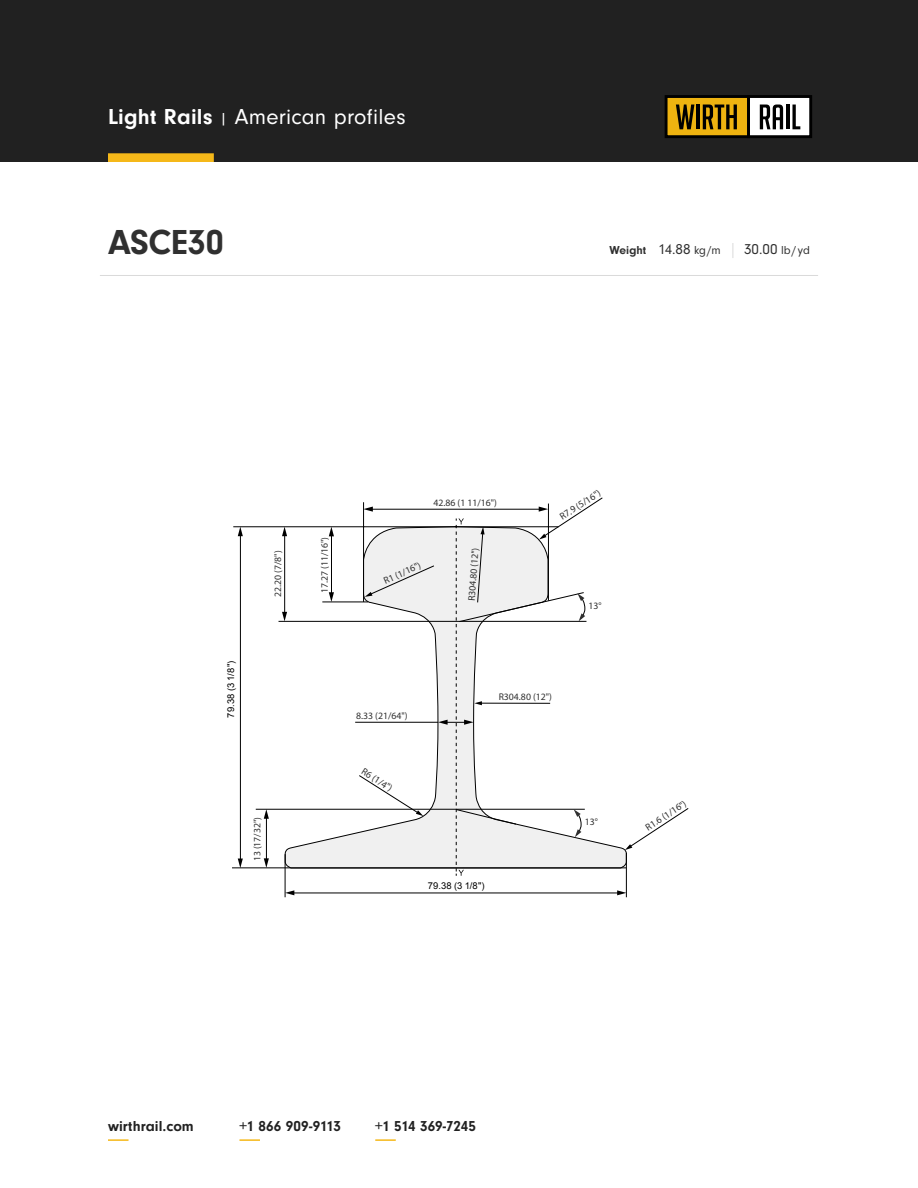
<style>
.page{position:relative;width:918px;height:1188px;background:#fff}
.page>*{position:absolute;margin:0;border:0;box-sizing:border-box;transform-origin:0 0}
.t1{font:700 36px "Neuzeit Gro";letter-spacing:-.005em;color:#303030}
.t2{font:22.5px "Neuzeit Gro";letter-spacing:.01em;color:#fff}
.t3{font:700 15px "Neuzeit Gro";letter-spacing:.005em;color:#212121}
.t4{font:15px "Neuzeit Gro";color:#303030}
.t5{font:700 12px "Neuzeit Gro";color:#303030}
.t6{font:9.75px "Myriad Pro";color:#303030}
.t7{font:9.45px "Arial";letter-spacing:.015em;color:#000}
.s1{font-weight:700}
.s2{font-size:15px}
.s3{font-weight:400;font-size:15px}
.s4{font-weight:400}
.s5{font-size:12px}
</style>
<div class="page">
<div style="left:0;top:0;width:918px;height:163px;background:#212121"></div>
<div style="left:108px;top:153px;width:106px;height:12px;background:#f5b819"></div>
<div style="left:0;top:163px;width:918px;height:15px;background:#fff"></div>
<hr style="left:108px;top:1139px;width:21px;height:2px;background:#f5b819">
<hr style="left:239px;top:1139px;width:21px;height:2px;background:#f5b819">
<hr style="left:375px;top:1139px;width:21px;height:2px;background:#f5b819">
<div style="left:666px;top:97px;width:83px;height:40px;background:#eeb310"></div>
<div style="left:665px;top:95px;width:85px;height:43px;border:3px solid #000"></div>
<div style="left:749px;top:97px;width:62px;height:40px;background:#fff"></div>
<div style="left:747px;top:95px;width:65px;height:43px;border:3px solid #000"></div>
<svg style="left:676px;top:105px;width:18px;height:24px"></svg>
<hr style="left:696px;top:105px;width:4px;height:24px;background:#000">
<svg style="left:703px;top:105px;width:34px;height:24px"></svg>
<svg style="left:760px;top:105px;width:23px;height:24px"></svg>
<hr style="left:786px;top:105px;width:3px;height:24px;background:#000">
<svg style="left:792px;top:105px;width:8px;height:24px"></svg>
<hr style="left:100px;top:275px;width:718px;height:1px;background:#dadada">
<svg style="left:285px;top:527px;width:342px;height:341px"></svg>
<hr style="left:279px;top:621px;width:307px;height:1px;background:#000">
<hr style="left:233px;top:526px;width:326px;height:1px;background:#000">
<hr style="left:355px;top:722px;width:83px;height:1px;background:#000">
<hr style="left:322px;top:602px;width:46px;height:1px;background:#000">
<hr style="left:232px;top:868px;width:394px;height:1px;background:#000">
<hr style="left:285px;top:854px;width:1px;height:43px;background:#000">
<hr style="left:626px;top:853px;width:1px;height:44px;background:#000">
<hr style="left:256px;top:809px;width:329px;height:1px;background:#000">
<hr style="left:293px;top:893px;width:326px;height:1px;background:#000">
<svg style="left:285px;top:890px;width:9px;height:5px"></svg>
<svg style="left:617px;top:890px;width:9px;height:5px"></svg>
<svg style="left:625px;top:808px;width:64px;height:42px"></svg>
<hr style="left:240px;top:534px;width:1px;height:326px;background:#000">
<svg style="left:238px;top:859px;width:5px;height:9px"></svg>
<svg style="left:238px;top:527px;width:5px;height:9px"></svg>
<hr style="left:284px;top:534px;width:1px;height:80px;background:#000">
<svg style="left:282px;top:612px;width:5px;height:9px"></svg>
<svg style="left:282px;top:527px;width:5px;height:9px"></svg>
<hr style="left:331px;top:535px;width:1px;height:59px;background:#000">
<svg style="left:329px;top:592px;width:5px;height:10px"></svg>
<svg style="left:329px;top:527px;width:5px;height:9px"></svg>
<hr style="left:266px;top:817px;width:1px;height:43px;background:#000">
<svg style="left:264px;top:858px;width:5px;height:10px"></svg>
<svg style="left:264px;top:809px;width:5px;height:10px"></svg>
<svg style="left:358px;top:497px;width:245px;height:379px"></svg>
<svg style="left:733px;top:243px;width:1px;height:15px"></svg>
<h2 class="t2" style="left:108px;top:105px;width:299px"><span class="s1">Light Rails</span> <span class="s2">|</span> American profiles</h2>
<h1 class="t1" style="left:108px;top:222px;width:117px">ASCE30</h1>
<p class="t5" style="left:610px;top:243px;width:113px">Weight <span class="s3">14.88</span> <span class="s4">kg/m</span></p>
<h3 class="t4" style="left:744px;top:241px;width:67px">30.00 <span class="s5">lb/yd</span></h3>
<p class="t7" style="left:225px;top:718px;width:58px;rotate:-90deg">79.38 (3 1/8")</p>
<p class="t6" style="left:272px;top:597px;width:48px;rotate:-90deg">22.20 (7/8")</p>
<p class="t6" style="left:251px;top:861px;width:46px;rotate:-90deg">13 (17/32")</p>
<p class="t6" style="left:319px;top:593px;width:58px;rotate:-90deg">17.27 (11/16")</p>
<p class="t6" style="left:382px;top:575px;width:41px;rotate:-24deg">R1 (1/16")</p>
<p class="t6" style="left:433px;top:497px;width:65px">42.86 (1 11/16")</p>
<p class="t6" style="left:557px;top:512px;width:48px;rotate:-33deg">R7.9 (5/16")</p>
<p class="t6" style="left:466px;top:600px;width:55px;rotate:-86deg">R304.80 (12")</p>
<p class="t6" style="left:589px;top:600px;width:15px">13°</p>
<p class="t6" style="left:356px;top:710px;width:53px">8.33 (21/64")</p>
<p class="t6" style="left:366px;top:765px;width:36px;rotate:33deg">R6 (1/4")</p>
<p class="t6" style="left:499px;top:691px;width:55px">R304.80 (12")</p>
<p class="t7" style="left:428px;top:880px;width:58px">79.38 (3 1/8")</p>
<p class="t6" style="left:585px;top:815px;width:15px">13°</p>
<p class="t6" style="left:643px;top:823px;width:48px;rotate:-33deg">R1.6 (1/16")</p>
<h3 class="t3" style="left:108px;top:1117px;width:87px">wirthrail.com</h3>
<h3 class="t3" style="left:239px;top:1117px;width:103px">+1 866 909-9113</h3>
<h3 class="t3" style="left:375px;top:1117px;width:102px">+1 514 369-7245</h3>
</div>
